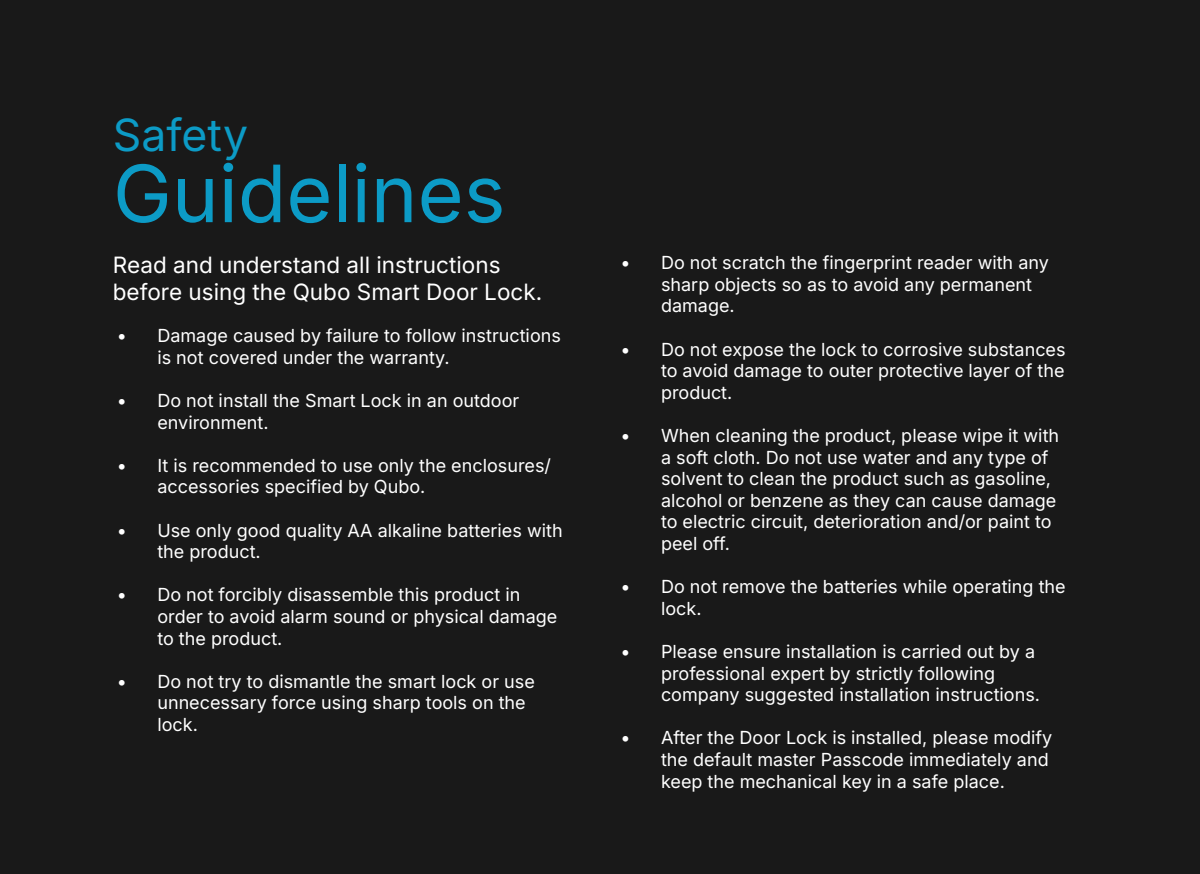
<style>
.page{position:relative;width:1200px;height:874px;background:#fff}
.page>*{position:absolute;margin:0;border:0;box-sizing:border-box;transform-origin:0 0}
.t1{font:79.2px "Inter";color:#0c9bc6}
.t2{font:44.55px "Inter";color:#0c9bc6}
.t3{font:22.5px/27px "Inter";color:#fff}
.t4{font:18px/21.6px "Inter";color:#fff}
</style>
<div class="page">
<div style="left:0;top:0;width:1199px;height:874px;background:#191919"></div>
<h2 class="t2" style="left:113px;top:101px;width:137px">Safety</h2>
<h1 class="t1" style="left:113px;top:134px;width:394px">Guidelines</h1>
<p class="t3" style="left:113px;top:251px;width:431px">Read and understand all instructions before using the Qubo Smart Door Lock.</p>
<p class="t4" style="left:157px;top:324px;width:405px;text-indent:-40px">• Damage caused by failure to follow instructions is not covered under the warranty.</p>
<p class="t4" style="left:157px;top:389px;width:363px;text-indent:-40px">• Do not install the Smart Lock in an outdoor environment.</p>
<p class="t4" style="left:157px;top:454px;width:395px;text-indent:-40px">• It is recommended to use only the enclosures/ accessories specified by Qubo.</p>
<p class="t4" style="left:157px;top:519px;width:406px;text-indent:-40px">• Use only good quality AA alkaline batteries with the product.</p>
<p class="t4" style="left:157px;top:583px;width:401px;text-indent:-40px">• Do not forcibly disassemble this product in order to avoid alarm sound or physical damage to the product.</p>
<p class="t4" style="left:157px;top:670px;width:379px;text-indent:-40px">• Do not try to dismantle the smart lock or use unnecessary force using sharp tools on the lock.</p>
<p class="t4" style="left:660px;top:251px;width:389px;text-indent:-40px">• Do not scratch the fingerprint reader with any sharp objects so as to avoid any permanent damage.</p>
<p class="t4" style="left:660px;top:338px;width:406px;text-align:justify;text-indent:-40px">• Do not expose the lock to corrosive substances to avoid damage to outer protective layer of the product.</p>
<p class="t4" style="left:660px;top:424px;width:399px;text-indent:-40px">• When cleaning the product, please wipe it with a soft cloth. Do not use water and any type of solvent to clean the product such as gasoline, alcohol or benzene as they can cause damage to electric circuit, deterioration and/or paint to peel off.</p>
<p class="t4" style="left:660px;top:575px;width:406px;text-indent:-40px">• Do not remove the batteries while operating the lock.</p>
<p class="t4" style="left:660px;top:640px;width:380px;text-indent:-40px">• Please ensure installation is carried out by a professional expert by strictly following company suggested installation instructions.</p>
<p class="t4" style="left:660px;top:726px;width:393px;text-indent:-40px">• After the Door Lock is installed, please modify the default master Passcode immediately and keep the mechanical key in a safe place.</p>
</div>
